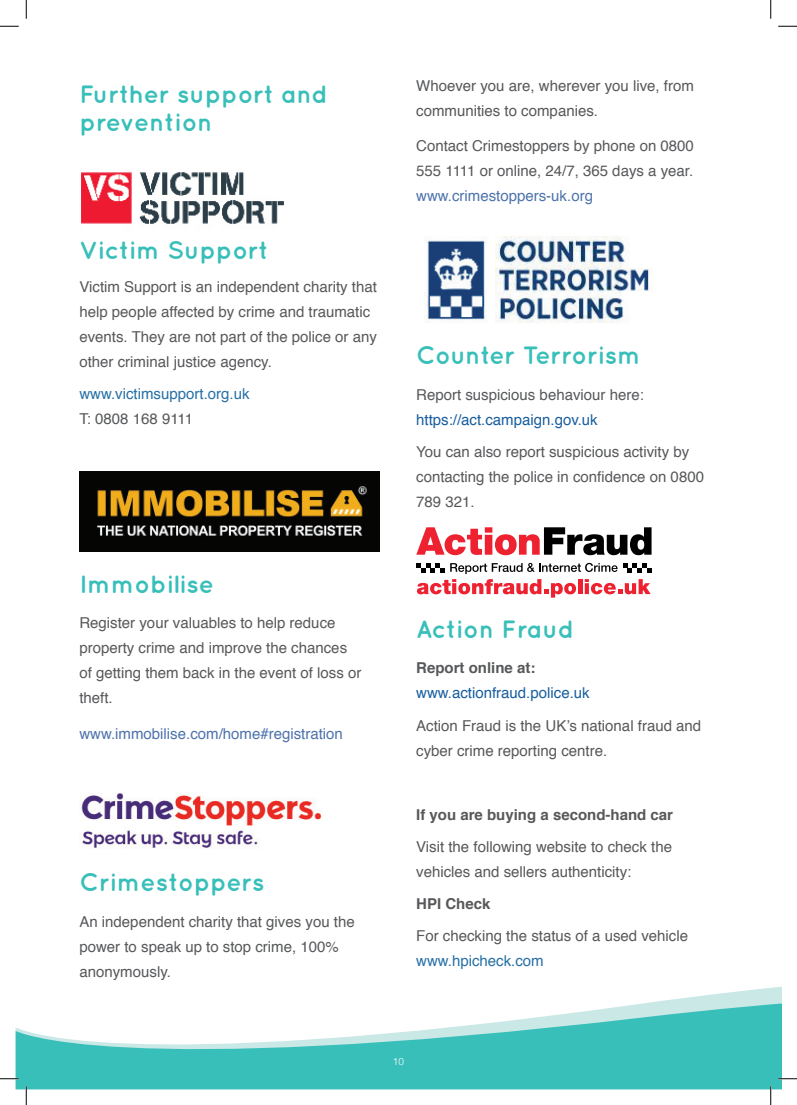
<style>
.page{position:relative;width:797px;height:1105px;background:#fff}
.page>*{position:absolute;margin:0;border:0;box-sizing:border-box;transform-origin:0 0}
.t1{font:700 25px/27.5px "Quicksand";color:#38bfb9}
.t2{font:700 25px "Quicksand";letter-spacing:-.02em;color:#38bfb9}
.t3{font:15px/25px "Helvetica";color:#57585a}
.t4{font:15px/25px "Helvetica";color:#175d9e}
.t5{font:15px/25px "Helvetica";color:#266fa6}
.t6{font:700 15px "Helvetica";color:#57585a}
.t7{font:15px "Helvetica";color:#4d72ac}
.t8{font:300 10px "Helvetica";color:#fff}
.s1{color:#57585a}
.s2{color:#4d72ac}
.s3{color:#175d9e}
.s4{font-weight:700;color:#57585a}
.s5{color:#266fa6}
</style>
<div class="page">
<svg style="left:16px;top:987px;width:765px;height:102px;fill:#38bfb9"></svg>
<img style="left:81px;top:172px;width:203px;height:52px">
<img style="left:79px;top:472px;width:300px;height:80px">
<img style="left:81px;top:793px;width:241px;height:55px">
<img style="left:426px;top:236px;width:224px;height:87px">
<svg style="left:416px;top:527px;width:235px;height:28px"></svg>
<svg style="left:416px;top:563px;width:235px;height:35px"></svg>
<svg style="left:0;top:25px;width:19px;height:2px"></svg>
<svg style="left:778px;top:25px;width:19px;height:2px"></svg>
<svg style="left:0;top:1078px;width:19px;height:1px"></svg>
<svg style="left:778px;top:1078px;width:19px;height:1px"></svg>
<svg style="left:25px;top:0;width:2px;height:19px"></svg>
<svg style="left:25px;top:1086px;width:2px;height:19px"></svg>
<svg style="left:770px;top:0;width:1px;height:19px"></svg>
<svg style="left:770px;top:1086px;width:1px;height:19px"></svg>
<p class="t1" style="left:79px;top:80px;width:250px">Further support and prevention</p>
<p class="t1" style="left:79px;top:236px;width:190px">Victim Support</p>
<p class="t3" style="left:79px;top:274px;width:299px">Victim Support is an independent charity that help people affected by crime and traumatic events. They are not part of the police or any other criminal justice agency.</p>
<p class="t5" style="left:79px;top:381px;width:172px">www.victimsupport.org.uk<br><span class="s1">T: 0808 168 9111</span></p>
<p class="t1" style="left:79px;top:569px;width:136px">Immobilise</p>
<p class="t3" style="left:79px;top:611px;width:283px">Register your valuables to help reduce property crime and improve the chances of getting them back in the event of loss or theft.</p>
<p class="t7" style="left:79px;top:722px;width:265px">www.immobilise.com/home#registration</p>
<p class="t1" style="left:79px;top:868px;width:186px">Crimestoppers</p>
<p class="t3" style="left:79px;top:910px;width:277px">An independent charity that gives you the power to speak up to stop crime, 100% anonymously.</p>
<p class="t3" style="left:416px;top:73px;width:279px">Whoever you are, wherever you live, from communities to companies.</p>
<p class="t3" style="left:416px;top:134px;width:279px;text-align:justify">Contact Crimestoppers by phone on 0800<br>555 1111 or online, 24/7, 365 days a year. <span class="s2">www.crimestoppers-uk.org</span></p>
<p class="t2" style="left:416px;top:340px;width:226px">Counter Terrorism</p>
<p class="t3" style="left:416px;top:383px;width:229px">Report suspicious behaviour here: <span class="s3">https://act.campaign.gov.uk</span></p>
<p class="t3" style="left:416px;top:440px;width:289px">You can also report suspicious activity by contacting the police in confidence on 0800<br>789 321.</p>
<p class="t1" style="left:416px;top:615px;width:160px">Action Fraud</p>
<p class="t4" style="left:416px;top:656px;width:175px"><span class="s4">Report online at: </span>www.actionfraud.police.uk</p>
<p class="t3" style="left:416px;top:713px;width:286px">Action Fraud is the UK’s national fraud and cyber crime reporting centre.</p>
<p class="t6" style="left:416px;top:802px;width:258px">If you are buying a second-hand car</p>
<p class="t3" style="left:416px;top:834px;width:257px">Visit the following website to check the vehicles and sellers authenticity:</p>
<p class="t6" style="left:416px;top:891px;width:76px">HPI Check</p>
<p class="t3" style="left:416px;top:924px;width:273px">For checking the status of a used vehicle <span class="s5">www.hpicheck.com</span></p>
<p class="t8" style="left:393px;top:1053px;width:13px">10</p>
</div>
